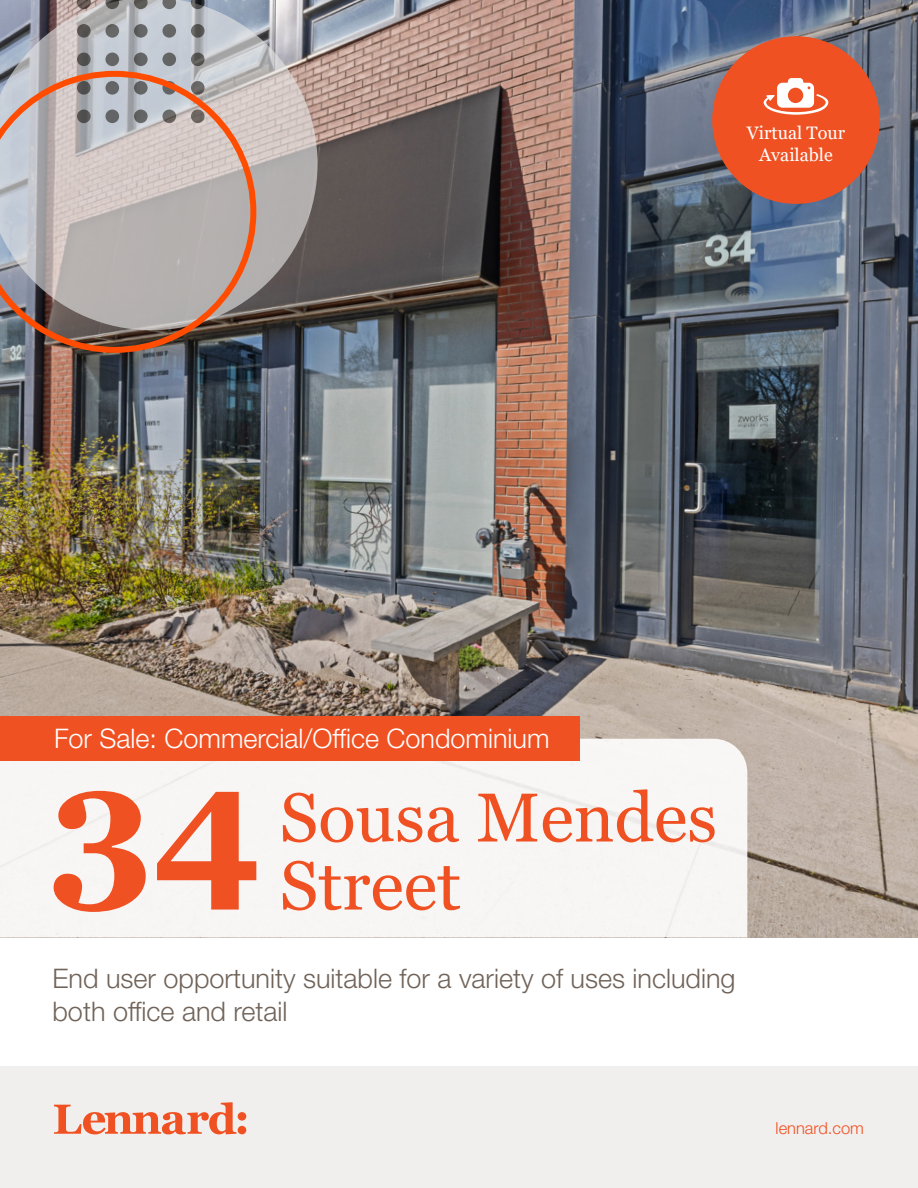
<style>
.page{position:relative;width:918px;height:1188px;background:#fff}
.page>*{position:absolute;margin:0;border:0;box-sizing:border-box;transform-origin:0 0}
.t1{font:700 167.55px "Georgia";color:#f05123}
.t2{font:69px/68.1px "Georgia";color:#f05123}
.t3{font:300 27px/32.4px "Helvetica Neue LT Std";color:#706359}
.t4{font:300 27px "Helvetica Neue LT Std";color:#fff}
.t5{font:18px/21.6px "Georgia";color:#fff;text-align:center}
.t6{font:300 16.5px "Helvetica Neue LT Std";color:#f05123}
</style>
<div class="page">
<div style="left:0;top:1066px;width:918px;height:122px;background:#f1efed"></div>
<svg style="left:54px;top:1102px;width:192px;height:32px"></svg>
<img style="left:0;top:0;width:918px;height:937px">
<div style="left:0;top:739px;width:747px;height:198px;background:#f7f6f5"></div>
<div style="left:0;top:717px;width:580px;height:44px;background:#f05123"></div>
<div style="left:712px;top:36px;width:168px;height:168px;background:#f05123;border-radius:50%"></div>
<svg style="left:764px;top:78px;width:64px;height:37px"></svg>
<svg style="left:0;top:0;width:318px;height:330px"></svg>
<div style="left:77px;top:53px;width:14px;height:13px;background:#51504f;border-radius:50%"></div>
<div style="left:106px;top:53px;width:13px;height:13px;background:#656566;border-radius:50%"></div>
<svg style="left:134px;top:53px;width:14px;height:13px"></svg>
<div style="left:162px;top:53px;width:14px;height:13px;background:#636565;border-radius:50%"></div>
<svg style="left:191px;top:53px;width:14px;height:13px"></svg>
<svg style="left:77px;top:24px;width:14px;height:14px"></svg>
<svg style="left:106px;top:24px;width:13px;height:14px"></svg>
<svg style="left:134px;top:24px;width:14px;height:14px"></svg>
<svg style="left:162px;top:24px;width:14px;height:14px"></svg>
<svg style="left:191px;top:24px;width:14px;height:14px"></svg>
<svg style="left:77px;top:0;width:14px;height:9px"></svg>
<svg style="left:106px;top:0;width:13px;height:9px"></svg>
<svg style="left:134px;top:0;width:14px;height:9px"></svg>
<svg style="left:162px;top:0;width:14px;height:9px"></svg>
<svg style="left:191px;top:0;width:14px;height:9px"></svg>
<svg style="left:0;top:71px;width:256px;height:282px"></svg>
<p class="t5" style="left:747px;top:122px;width:100px">Virtual Tour<br>Available</p>
<p class="t4" style="left:54px;top:722px;width:497px">For Sale: Commercial/Office Condominium</p>
<h1 class="t1" style="left:51px;top:744px;width:212px">34</h1>
<h2 class="t2" style="left:280px;top:785px;width:439px">Sousa Mendes<br>Street</h2>
<p class="t3" style="left:52px;top:962px;width:685px">End user opportunity suitable for a variety of uses including both office and retail</p>
<p class="t6" style="left:776px;top:1118px;width:90px">lennard.com</p>
</div>
